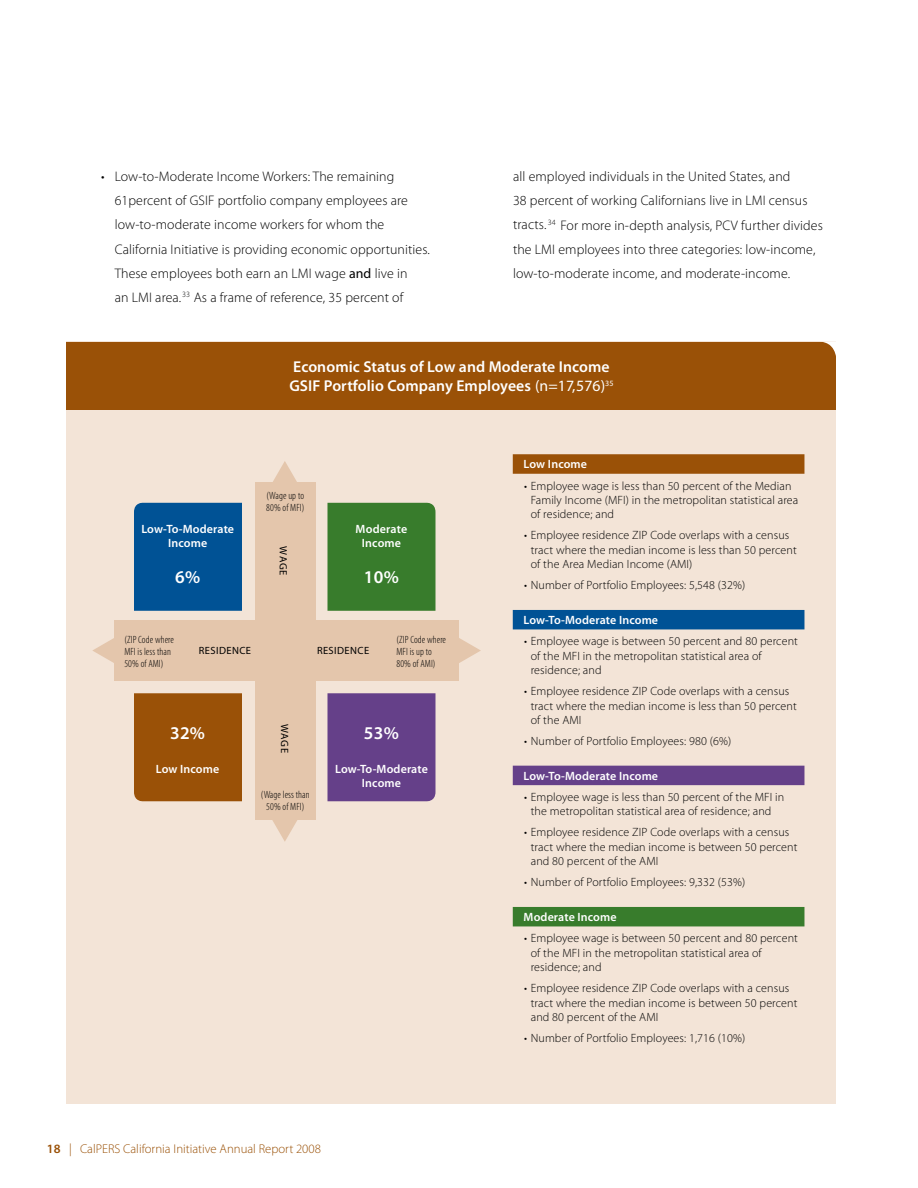
<style>
.page{position:relative;width:918px;height:1188px;background:#fff}
.page>*{position:absolute;margin:0;border:0;box-sizing:border-box;transform-origin:0 0}
.t1{font:600 18px "Myriad Pro";color:#fff}
.t2{font:600 15.75px/19.5px "Myriad Pro";letter-spacing:.005em;color:#fff}
.t3{font:300 13.8px/24.3px "Myriad Pro";letter-spacing:.01em;color:#000}
.t4{font:300 12.75px "Myriad Pro";color:#9a5107}
.t5{font:300 12px/14.4px "Myriad Pro";letter-spacing:.01em;color:#000}
.t6{font:600 12px/14.4px "Myriad Pro";letter-spacing:.01em;color:#fff;text-align:center}
.t7{font:300 condensed 10.5px/12px "Myriad Pro";letter-spacing:.01em;color:#000}
.t8{font:10.5px "Myriad Pro";letter-spacing:.04em;color:#000}
.s1{font-weight:400}
.s2{font-weight:600}
</style>
<div class="page">
<div style="left:67px;top:342px;width:769px;height:762px;background:#f3e4d7"></div>
<div style="left:67px;top:342px;width:769px;height:68px;background:#9a5107"></div>
<div style="left:513px;top:454px;width:291px;height:20px;background:#9a5107"></div>
<div style="left:513px;top:610px;width:291px;height:19px;background:#005295"></div>
<div style="left:513px;top:766px;width:291px;height:19px;background:#654089"></div>
<div style="left:513px;top:907px;width:291px;height:19px;background:#387c2c"></div>
<div style="left:327px;top:502px;width:108px;height:109px;background:#387c2c"></div>
<div style="left:134px;top:502px;width:108px;height:109px;background:#005295"></div>
<div style="left:327px;top:693px;width:108px;height:109px;background:#654089"></div>
<div style="left:134px;top:693px;width:108px;height:109px;background:#9a5107"></div>
<div style="left:255px;top:482px;width:61px;height:337px;background:#e4c6ac"></div>
<svg style="left:263px;top:819px;width:44px;height:23px"></svg>
<svg style="left:273px;top:461px;width:24px;height:21px"></svg>
<div style="left:114px;top:620px;width:344px;height:61px;background:#e4c6ac"></div>
<svg style="left:92px;top:638px;width:22px;height:25px"></svg>
<svg style="left:458px;top:629px;width:23px;height:43px"></svg>
<svg style="left:818px;top:341px;width:18px;height:15px"></svg>
<p class="t3" style="left:115px;top:164px;width:317px;text-indent:-14px">• Low-to-Moderate Income Workers: The remaining 61percent of GSIF portfolio company employees are low-to-moderate income workers for whom the California Initiative is providing economic opportunities.<br>These employees both earn an LMI wage <span class="s1">and</span> live in<br>an LMI area.<sup>33</sup> As a frame of reference, 35 percent of</p>
<p class="t3" style="left:513px;top:164px;width:311px">all employed individuals in the United States, and<br>38 percent of working Californians live in LMI census tracts. <sup>34</sup> For more in-depth analysis, PCV further divides the LMI employees into three categories: low-income, low-to-moderate income, and moderate-income.</p>
<h2 class="t2" style="left:289px;top:356px;width:326px">Economic Status of Low and Moderate Income<br>GSIF Portfolio Company Employees <span class="s1">(n=17,576)</span><sup>35</sup></h2>
<p class="t6" style="left:141px;top:521px;width:94px">Low-To-Moderate<br>Income</p>
<h1 class="t1" style="left:175px;top:565px;width:27px">6%</h1>
<p class="t7" style="left:266px;top:490px;width:40px">(Wage up to<br>80% of MFI)</p>
<p class="t8" style="left:290px;top:546px;width:31px;rotate:90deg">WAGE</p>
<p class="t6" style="left:356px;top:521px;width:53px">Moderate<br>Income</p>
<h1 class="t1" style="left:364px;top:565px;width:36px">10%</h1>
<p class="t7" style="left:124px;top:634px;width:51px">(ZIP Code where<br>MFI is less than<br>50% of AMI)</p>
<p class="t8" style="left:199px;top:644px;width:54px">RESIDENCE</p>
<p class="t8" style="left:317px;top:644px;width:54px">RESIDENCE</p>
<p class="t7" style="left:396px;top:633px;width:51px">(ZIP Code where<br>MFI is up to<br>80% of AMI)</p>
<h1 class="t1" style="left:170px;top:722px;width:36px">32%</h1>
<p class="t6" style="left:156px;top:761px;width:65px">Low Income</p>
<p class="t8" style="left:291px;top:724px;width:31px;rotate:90deg">WAGE</p>
<p class="t7" style="left:261px;top:788px;width:50px;text-align:center">(Wage less than<br>50% of MFI)</p>
<h1 class="t1" style="left:364px;top:722px;width:36px">53%</h1>
<p class="t6" style="left:335px;top:761px;width:94px">Low-To-Moderate<br>Income</p>
<p class="t4" style="left:47px;top:1141px;width:275px"><span class="s2">18</span> | CalPERS California Initiative Annual Report 2008</p>
<p class="t6" style="left:524px;top:457px;width:65px">Low Income</p>
<p class="t5" style="left:531px;top:478px;width:269px;text-indent:-7px">• Employee wage is less than 50 percent of the Median<br>Family Income (MFI) in the metropolitan statistical area of residence; and</p>
<p class="t5" style="left:531px;top:528px;width:267px;text-indent:-7px">• Employee residence ZIP Code overlaps with a census tract where the median income is less than 50 percent of the Area Median Income (AMI)</p>
<p class="t5" style="left:524px;top:578px;width:223px">• Number of Portfolio Employees: 5,548 (32%)</p>
<p class="t6" style="left:524px;top:613px;width:136px">Low-To-Moderate Income</p>
<p class="t5" style="left:531px;top:634px;width:269px;text-indent:-7px">• Employee wage is between 50 percent and 80 percent of the MFI in the metropolitan statistical area of residence; and</p>
<p class="t5" style="left:531px;top:684px;width:267px;text-indent:-7px">• Employee residence ZIP Code overlaps with a census tract where the median income is less than 50 percent of the AMI</p>
<p class="t5" style="left:524px;top:734px;width:209px">• Number of Portfolio Employees: 980 (6%)</p>
<p class="t6" style="left:524px;top:768px;width:136px">Low-To-Moderate Income</p>
<p class="t5" style="left:524px;top:790px;width:262px;text-align:center">• Employee wage is less than 50 percent of the MFI in the metropolitan statistical area of residence; and</p>
<p class="t5" style="left:531px;top:825px;width:268px;text-indent:-7px">• Employee residence ZIP Code overlaps with a census tract where the median income is between 50 percent and 80 percent of the AMI</p>
<p class="t5" style="left:524px;top:875px;width:223px">• Number of Portfolio Employees: 9,332 (53%)</p>
<p class="t6" style="left:524px;top:909px;width:95px">Moderate Income</p>
<p class="t5" style="left:531px;top:931px;width:269px;text-indent:-7px">• Employee wage is between 50 percent and 80 percent of the MFI in the metropolitan statistical area of residence; and</p>
<p class="t5" style="left:531px;top:981px;width:268px;text-indent:-7px">• Employee residence ZIP Code overlaps with a census tract where the median income is between 50 percent and 80 percent of the AMI</p>
<p class="t5" style="left:524px;top:1031px;width:223px">• Number of Portfolio Employees: 1,716 (10%)</p>
</div>
